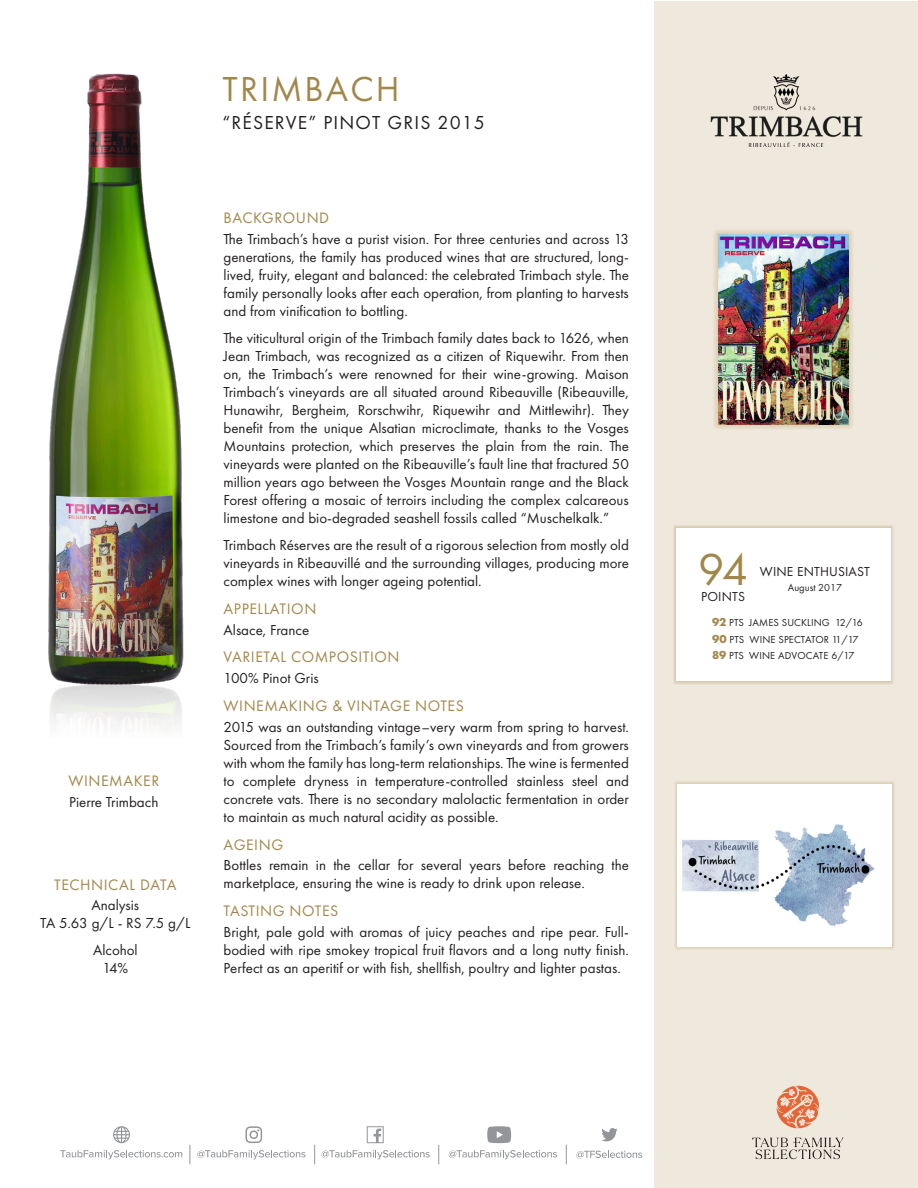
<style>
.page{position:relative;width:918px;height:1188px;background:#fff}
.page>*{position:absolute;margin:0;border:0;box-sizing:border-box;transform-origin:0 0}
.t1{font:46.5px "Futura PT";color:#a2874c}
.Head_Brand{font:36px "Futura PT";letter-spacing:.06em;color:#a2874c}
.Sub_Head_w_vintage{font:19.5px "Futura PT";letter-spacing:.06em;color:#231f20}
._3_Para_Head{font:15.75px "Futura PT";letter-spacing:.035em;color:#a2874c}
.Para_Body{font:15px/18px "Futura PT";color:#231f20;text-align:justify}
.t2{font:13.5px "Futura PT";letter-spacing:.01em;color:#231f20}
.t3{font:10.5px "Futura PT";letter-spacing:.01em;color:#231f20}
.s1{font-weight:700;font-size:12px;color:#a2874c}
</style>
<div class="page">
<div style="left:654px;top:1px;width:264px;height:1186px;background:#efe8dc"></div>
<div style="left:673px;top:525px;width:221px;height:159px;background:#ddd1ba"></div>
<div style="left:676px;top:528px;width:215px;height:153px;background:#fff"></div>
<div style="left:713px;top:229px;width:141px;height:201px;background:#b39758;opacity:.65"></div>
<img style="left:719px;top:235px;width:130px;height:189px">
<img style="left:48px;top:73px;width:136px;height:606px">
<img style="left:50px;top:679px;width:132px;height:47px">
<img style="left:711px;top:75px;width:152px;height:72px">
<div style="left:674px;top:781px;width:221px;height:169px;background:#b39758;opacity:.65"></div>
<img style="left:678px;top:784px;width:214px;height:162px">
<svg style="left:576px;top:1151px;width:66px;height:8px"></svg>
<svg style="left:60px;top:1150px;width:122px;height:9px"></svg>
<svg style="left:197px;top:1150px;width:108px;height:9px"></svg>
<svg style="left:321px;top:1150px;width:109px;height:9px"></svg>
<svg style="left:449px;top:1150px;width:108px;height:9px"></svg>
<svg style="left:566px;top:1145px;width:1px;height:19px"></svg>
<svg style="left:314px;top:1145px;width:1px;height:19px"></svg>
<svg style="left:190px;top:1145px;width:1px;height:19px"></svg>
<svg style="left:367px;top:1126px;width:17px;height:17px"></svg>
<svg style="left:245px;top:1126px;width:17px;height:17px"></svg>
<svg style="left:438px;top:1145px;width:1px;height:19px"></svg>
<svg style="left:602px;top:1128px;width:16px;height:13px"></svg>
<svg style="left:113px;top:1126px;width:17px;height:17px"></svg>
<svg style="left:487px;top:1126px;width:24px;height:17px"></svg>
<svg style="left:752px;top:1138px;width:92px;height:21px"></svg>
<svg style="left:777px;top:1086px;width:43px;height:42px"></svg>
<p class="Head_Brand" style="left:223px;top:67px;width:179px">TRIMBACH</p>
<p class="Sub_Head_w_vintage" style="left:222px;top:111px;width:264px">“RÉSERVE” PINOT GRIS 2015</p>
<p class="_3_Para_Head" style="left:68px;top:772px;width:92px">WINEMAKER</p>
<p class="Para_Body" style="left:69px;top:793px;width:91px">Pierre Trimbach</p>
<p class="_3_Para_Head" style="left:54px;top:875px;width:124px">TECHNICAL DATA</p>
<p class="Para_Body" style="left:40px;top:896px;width:152px;text-align:center">Analysis<br>TA 5.63 g/L - RS 7.5 g/L</p>
<p class="Para_Body" style="left:93px;top:941px;width:46px;text-align:center">Alcohol<br>14%</p>
<p class="_3_Para_Head" style="left:224px;top:209px;width:107px">BACKGROUND</p>
<p class="Para_Body" style="left:224px;top:230px;width:407px">The Trimbach’s have a purist vision. For three centuries and across 13 generations, the family has produced wines that are structured, long&shy;lived, fruity, elegant and balanced: the celebrated Trimbach style. The family personally looks after each operation, from planting to harvests and from vinification to bottling.</p>
<p class="Para_Body" style="left:224px;top:329px;width:407px">The viticultural origin of the Trimbach family dates back to 1626, when Jean Trimbach, was recognized as a citizen of Riquewihr. From then on, the Trimbach’s were renowned for their wine-growing. Maison Trimbach’s vineyards are all situated around Ribeauville (Ribeauville, Hunawihr, Bergheim, Rorschwihr, Riquewihr and Mittlewihr). They benefit from the unique Alsatian microclimate, thanks to the Vosges Mountains protection, which preserves the plain from the rain. The vineyards were planted on the Ribeauville’s fault line that fractured 50 million years ago between the Vosges Mountain range and the Black Forest offering a mosaic of terroirs including the complex calcareous limestone and bio-degraded seashell fossils called “Muschelkalk.”</p>
<p class="Para_Body" style="left:224px;top:536px;width:407px">Trimbach Réserves are the result of a rigorous selection from mostly old vineyards in Ribeauvillé and the surrounding villages, producing more complex wines with longer ageing potential.</p>
<p class="_3_Para_Head" style="left:224px;top:599px;width:94px">APPELLATION</p>
<p class="Para_Body" style="left:224px;top:620px;width:87px">Alsace, France</p>
<p class="_3_Para_Head" style="left:224px;top:648px;width:178px">VARIETAL COMPOSITION</p>
<p class="Para_Body" style="left:224px;top:669px;width:97px">100% Pinot Gris</p>
<p class="_3_Para_Head" style="left:224px;top:696px;width:242px">WINEMAKING &amp; VINTAGE NOTES</p>
<p class="Para_Body" style="left:224px;top:718px;width:407px">2015 was an outstanding vintage–very warm from spring to harvest.<br>Sourced from the Trimbach’s family’s own vineyards and from growers with whom the family has long-term relationships. The wine is fermented to complete dryness in temperature-controlled stainless steel and concrete vats. There is no secondary malolactic fermentation in order to maintain as much natural acidity as possible.</p>
<p class="_3_Para_Head" style="left:224px;top:835px;width:61px">AGEING</p>
<p class="Para_Body" style="left:224px;top:856px;width:407px">Bottles remain in the cellar for several years before reaching the marketplace, ensuring the wine is ready to drink upon release.</p>
<p class="_3_Para_Head" style="left:224px;top:902px;width:116px">TASTING NOTES</p>
<p class="Para_Body" style="left:224px;top:923px;width:407px">Bright, pale gold with aromas of juicy peaches and ripe pear. Full&shy;bodied with ripe smokey tropical fruit flavors and a long nutty finish.<br>Perfect as an aperitif or with fish, shellfish, poultry and lighter pastas.</p>
<p class="t1" style="left:698px;top:542px;width:52px">94</p>
<p class="t2" style="left:701px;top:589px;width:45px">POINTS</p>
<p class="t2" style="left:760px;top:563px;width:112px">WINE ENTHUSIAST</p>
<p class="t3" style="left:788px;top:581px;width:56px">August 2017</p>
<p class="t3" style="left:712px;top:617px;width:152px"><span class="s1">92</span> PTS JAMES SUCKLING 12/16</p>
<p class="t3" style="left:712px;top:633px;width:148px"><span class="s1">90</span> PTS WINE SPECTATOR 11/17</p>
<p class="t3" style="left:712px;top:650px;width:144px"><span class="s1">89</span> PTS WINE ADVOCATE 6/17</p>
</div>
